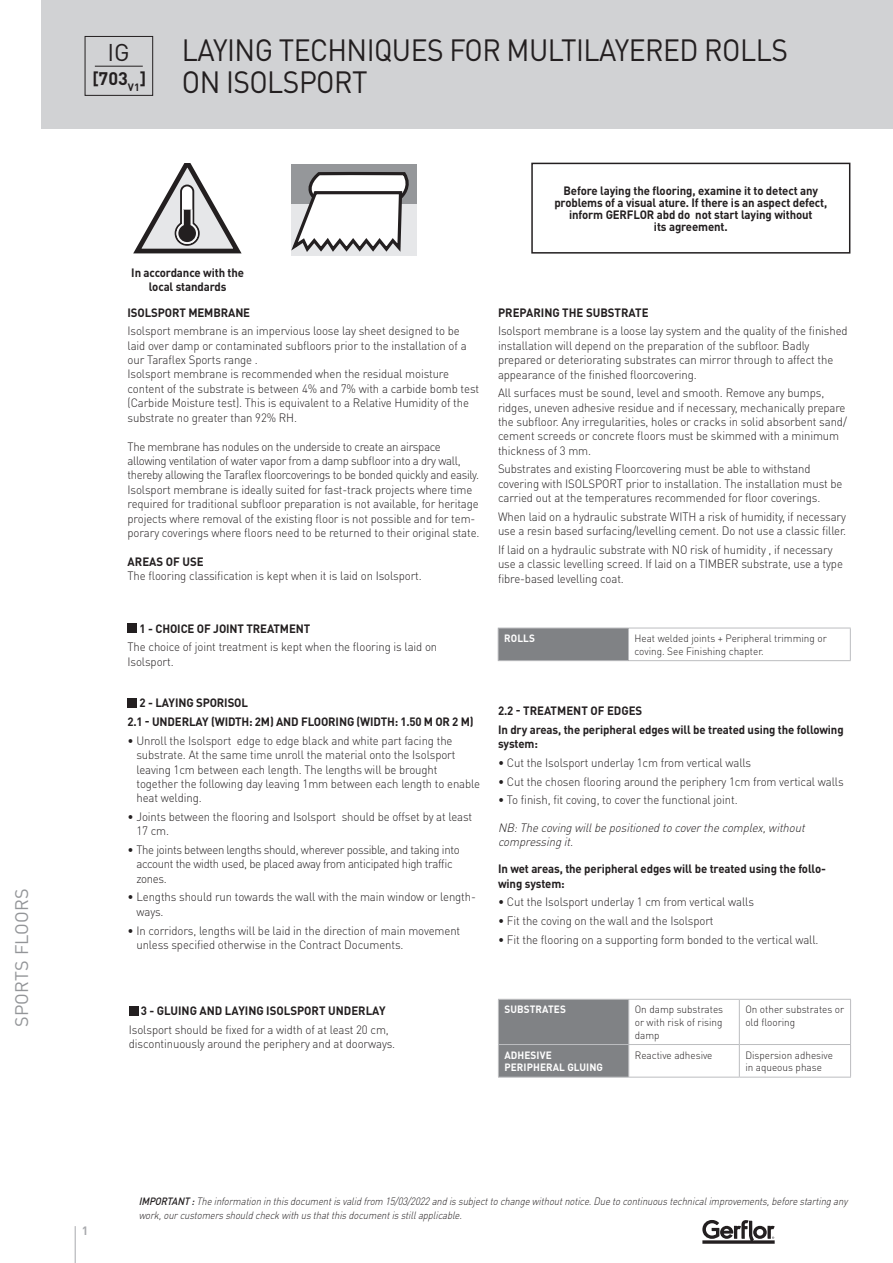
<style>
.page{position:relative;width:893px;height:1263px;background:#fff}
.page>*{position:absolute;margin:0;border:0;box-sizing:border-box;transform-origin:0 0}
.t1{font:30.45px/32.2px "DIN Pro";letter-spacing:-.02em;color:#231f20;scale:.93 1}
.t2{font:24px "DIN Pro";color:#231f20}
.t3{font:18px "DIN Pro";letter-spacing:.01em;color:#939598}
.t4{font:700 18px "DIN Pro";color:#231f20}
.t5{font:300 12px/14.4px "DIN Pro";letter-spacing:-.01em;color:#231f20;scale:.95 1}
.t6{font:700 12px/12px "DIN Pro";letter-spacing:-.01em;color:#231f20;scale:.95 1}
.t7{font:300 12px/14.4px "DIN Pro";letter-spacing:-.03em;color:#231f20;scale:.95 1}
.t8{font:italic 300 12px/14.4px "DIN Pro";color:#231f20;scale:.95 1}
.t9{font:700 12px "DIN Pro";color:#a8a9ad}
.t10{font:italic 300 10.5px/13.5px "DIN Pro";color:#231f20;scale:.9 1}
.t11{font:300 10.5px/12.6px "DIN Pro";color:#231f20;scale:.95 1}
.t12{font:700 10.5px/12.6px "DIN Pro";letter-spacing:.01em;color:#fff;scale:.95 1}
.s1{font-size:17.25px}
.s2{font-weight:500}
</style>
<div class="page">
<div style="left:129px;top:1006px;width:9px;height:9px;background:#231f20"></div>
<div style="left:128px;top:623px;width:9px;height:9px;background:#231f20"></div>
<div style="left:128px;top:698px;width:9px;height:9px;background:#231f20"></div>
<div style="left:499px;top:1000px;width:129px;height:77px;background:#808285"></div>
<hr style="left:629px;top:1077px;width:110px;height:1px;background:#bcbdc0">
<hr style="left:739px;top:1045px;width:1px;height:32px;background:#bcbdc0">
<hr style="left:850px;top:1045px;width:1px;height:32px;background:#bcbdc0">
<hr style="left:739px;top:1077px;width:112px;height:1px;background:#bcbdc0">
<hr style="left:498px;top:999px;width:131px;height:1px;background:#bcbdc0">
<hr style="left:498px;top:1000px;width:1px;height:44px;background:#bcbdc0">
<hr style="left:629px;top:999px;width:110px;height:1px;background:#bcbdc0">
<hr style="left:628px;top:1000px;width:1px;height:44px;background:#bcbdc0">
<hr style="left:629px;top:1044px;width:110px;height:1px;background:#bcbdc0">
<hr style="left:739px;top:999px;width:112px;height:1px;background:#bcbdc0">
<hr style="left:739px;top:1000px;width:1px;height:44px;background:#bcbdc0">
<hr style="left:850px;top:1000px;width:1px;height:44px;background:#bcbdc0">
<hr style="left:739px;top:1044px;width:112px;height:1px;background:#bcbdc0">
<hr style="left:498px;top:1044px;width:131px;height:1px;background:#bcbdc0">
<hr style="left:498px;top:1045px;width:1px;height:32px;background:#bcbdc0">
<hr style="left:628px;top:1045px;width:1px;height:32px;background:#bcbdc0">
<hr style="left:498px;top:1077px;width:131px;height:1px;background:#bcbdc0">
<div style="left:498px;top:628px;width:130px;height:33px;background:#808285"></div>
<hr style="left:498px;top:628px;width:130px;height:1px;background:#bcbdc0">
<hr style="left:498px;top:628px;width:1px;height:32px;background:#bcbdc0">
<hr style="left:628px;top:628px;width:223px;height:1px;background:#bcbdc0">
<hr style="left:628px;top:628px;width:1px;height:32px;background:#bcbdc0">
<hr style="left:628px;top:660px;width:223px;height:1px;background:#bcbdc0">
<hr style="left:850px;top:628px;width:1px;height:32px;background:#bcbdc0">
<hr style="left:498px;top:660px;width:130px;height:1px;background:#bcbdc0">
<div style="left:531px;top:163px;width:319px;height:91px;border:2px solid #231f20"></div>
<svg style="left:133px;top:163px;width:109px;height:91px"></svg>
<div style="left:291px;top:164px;width:126px;height:91px;background:#e6e7e9"></div>
<div style="left:291px;top:164px;width:126px;height:39px;background:#95979a"></div>
<svg style="left:291px;top:172px;width:121px;height:84px"></svg>
<hr style="left:75px;top:1226px;width:1px;height:37px;background:#a8a9ad">
<div style="left:42px;top:0;width:851px;height:129px;background:#d1d2d4"></div>
<hr style="left:95px;top:66px;width:48px;height:1px;background:#231f20">
<div style="left:85px;top:36px;width:68px;height:60px;border:1px solid #231f20"></div>
<svg style="left:702px;top:1220px;width:73px;height:24px"></svg>
<h3 class="t3" style="left:10px;top:1027px;width:140px;rotate:-90deg">SPORTS FLOORS</h3>
<h2 class="t2" style="left:107px;top:36px;width:24px">IG</h2>
<h3 class="t4" style="left:92px;top:66px;width:55px"><span class="s1">[</span>703<sub>V1</sub><span class="s1">]</span></h3>
<h1 class="t1" style="left:182px;top:32px;width:653px">LAYING TECHNIQUES FOR MULTILAYERED ROLLS<br>ON ISOLSPORT</h1>
<p class="t6" style="left:554px;top:184px;width:289px;text-align:center">Before laying the flooring, examine it to detect any problems of a visual ature. If there is an aspect defect, inform GERFLOR abd do not start laying without<br>its agreement.</p>
<p class="t6" style="left:131px;top:265px;width:120px;line-height:14.4px;text-align:center">In accordance with the local standards</p>
<p class="t6" style="left:128px;top:306px;width:131px">ISOLSPORT MEMBRANE</p>
<p class="t5" style="left:128px;top:323px;width:372px">Isolsport membrane is an impervious loose lay sheet designed to be laid over damp or contaminated subfloors prior to the installation of a our Taraflex Sports range .<br>Isolsport membrane is recommended when the residual moisture content of the substrate is between 4% and 7% with a carbide bomb test (Carbide Moisture test). This is equivalent to a Relative Humidity of the substrate no greater than 92% RH.</p>
<p class="t5" style="left:128px;top:438px;width:372px">The membrane has nodules on the underside to create an airspace allowing ventilation of water vapor from a damp subfloor into a dry wall, thereby allowing the Taraflex floorcoverings to be bonded quickly and easily.<br>Isolsport membrane is ideally suited for fast-track projects where time required for traditional subfloor preparation is not available, for heritage projects where removal of the existing floor is not possible and for tem&shy;porary coverings where floors need to be returned to their original state.</p>
<p class="t6" style="left:128px;top:555px;width:82px">AREAS OF USE</p>
<p class="t5" style="left:128px;top:568px;width:311px">The flooring classification is kept when it is laid on Isolsport.</p>
<p class="t6" style="left:140px;top:622px;width:181px">1 - CHOICE OF JOINT TREATMENT</p>
<p class="t5" style="left:128px;top:639px;width:328px">The choice of joint treatment is kept when the flooring is laid on<br>Isolsport.</p>
<p class="t6" style="left:128px;top:693px;width:366px;line-height:18.6px;text-indent:12px">2 - LAYING SPORISOL<br>2.1 - UNDERLAY (WIDTH: 2M) AND FLOORING (WIDTH: 1.50 M OR 2 M)</p>
<p class="t5" style="left:136px;top:733px;width:363px;text-indent:-9px">• Unroll the Isolsport edge to edge black and white part facing the substrate. At the same time unroll the material onto the Isolsport leaving 1cm between each length. The lengths will be brought together the following day leaving 1mm between each length to enable heat welding.</p>
<p class="t5" style="left:136px;top:809px;width:355px;text-indent:-9px">• Joints between the flooring and Isolsport should be offset by at least<br>17 cm.</p>
<p class="t7" style="left:136px;top:842px;width:342px;text-indent:-9px">• The joints between lengths should, wherever possible, and taking into account the width used, be placed away from anticipated high traffic zones.</p>
<p class="t5" style="left:136px;top:889px;width:359px;text-indent:-9px">• Lengths should run towards the wall with the main window or length&shy;ways.</p>
<p class="t5" style="left:136px;top:922px;width:342px;text-indent:-9px">• In corridors, lengths will be laid in the direction of main movement unless specified otherwise in the Contract Documents.</p>
<p class="t6" style="left:498px;top:306px;width:160px">PREPARING THE SUBSTRATE</p>
<p class="t5" style="left:498px;top:323px;width:370px">Isolsport membrane is a loose lay system and the quality of the finished installation will depend on the preparation of the subfloor. Badly prepared or deteriorating substrates can mirror through to affect the appearance of the finished floorcovering.</p>
<p class="t5" style="left:498px;top:385px;width:369px">All surfaces must be sound, level and smooth. Remove any bumps, ridges, uneven adhesive residue and if necessary, mechanically prepare the subfloor. Any irregularities, holes or cracks in solid absorbent sand/ cement screeds or concrete floors must be skimmed with a minimum thickness of 3 mm.</p>
<p class="t5" style="left:498px;top:461px;width:364px">Substrates and existing Floorcovering must be able to withstand covering with ISOLSPORT prior to installation. The installation must be carried out at the temperatures recommended for floor coverings.</p>
<p class="t5" style="left:498px;top:509px;width:368px">When laid on a hydraulic substrate WITH a risk of humidity, if necessary use a resin based surfacing/levelling cement. Do not use a classic filler.</p>
<p class="t5" style="left:498px;top:542px;width:365px">If laid on a hydraulic substrate with NO risk of humidity , if necessary use a classic levelling screed. If laid on a TIMBER substrate, use a type fibre-based levelling coat.</p>
<p class="t12" style="left:504px;top:631px;width:34px">ROLLS</p>
<p class="t11" style="left:634px;top:631px;width:204px">Heat welded joints + Peripheral trimming or coving. See Finishing chapter.</p>
<p class="t6" style="left:498px;top:701px;width:365px;line-height:18.6px">2.2 - TREATMENT OF EDGES<br>In dry areas, the peripheral edges will be treated using the following</p>
<p class="t6" style="left:498px;top:738px;width:44px">system:</p>
<p class="t5" style="left:498px;top:755px;width:268px">• Cut the Isolsport underlay 1cm from vertical walls</p>
<p class="t5" style="left:498px;top:774px;width:365px">• Cut the chosen flooring around the periphery 1cm from vertical walls</p>
<p class="t5" style="left:498px;top:792px;width:254px">• To finish, fit coving, to cover the functional joint.</p>
<p class="t8" style="left:498px;top:819px;width:328px">NB:Thecovingwillbepositionedtocoverthecomplex,without compressingit.</p>
<p class="t6" style="left:498px;top:861px;width:347px;line-height:14.4px">In wet areas, the peripheral edges will be treated using the follo&shy;wing system:</p>
<p class="t5" style="left:498px;top:894px;width:271px">• Cut the Isolsport underlay 1 cm from vertical walls</p>
<p class="t5" style="left:498px;top:913px;width:228px">• Fit the coving on the wall and the Isolsport</p>
<p class="t5" style="left:498px;top:931px;width:339px">• Fit the flooring on a supporting form bonded to the vertical wall.</p>
<p class="t6" style="left:141px;top:1004px;width:259px">3 - GLUING AND LAYING ISOLSPORT UNDERLAY</p>
<p class="t5" style="left:129px;top:1022px;width:282px">Isolsport should be fixed for a width of at least 20 cm, discontinuously around the periphery and at doorways.</p>
<p class="t12" style="left:504px;top:1003px;width:66px">SUBSTRATES</p>
<p class="t11" style="left:635px;top:1003px;width:95px;text-align:justify">On damp substrates or with risk of rising damp</p>
<p class="t11" style="left:745px;top:1003px;width:106px">On other substrates or old flooring</p>
<p class="t12" style="left:504px;top:1048px;width:105px">ADHESIVE<br>PERIPHERAL GLUING</p>
<p class="t11" style="left:635px;top:1048px;width:83px">Reactive adhesive</p>
<p class="t11" style="left:745px;top:1048px;width:94px">Dispersion adhesive in aqueous phase</p>
<p class="t9" style="left:82px;top:1223px;width:8px">1</p>
<p class="t10" style="left:139px;top:1194px;width:792px"><span class="s2">IMPORTANT:</span> Theinformationinthisdocumentisvalidfrom 15/03/2022andissubjecttochangewithoutnotice.Duetocontinuoustechnicalimprovements,beforestartingany work,ourcustomersshouldcheckwithusthatthisdocumentisstillapplicable.</p>
</div>
